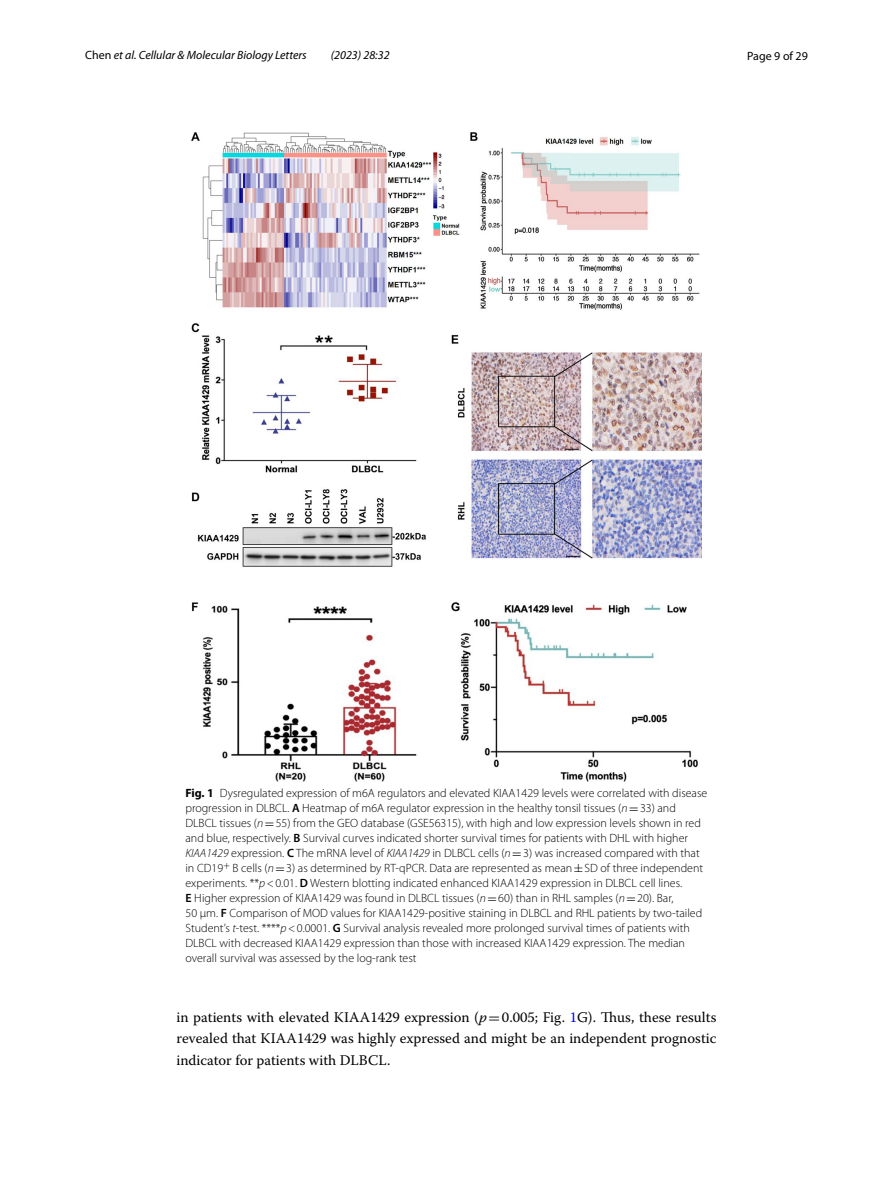
<style>
.page{position:relative;width:893px;height:1187px;background:#fff}
.page>*{position:absolute;margin:0;border:0;box-sizing:border-box;transform-origin:0 0}
.t1{font:14.7px/21.3px "Warnock Pro";color:#000;text-align:justify}
.t2{font:300 12px/15px "Myriad Pro";color:#000}
.t3{font:italic 12px "Myriad Pro";color:#000}
.t4{font:12px "Myriad Pro";color:#000}
.s1{font-style:normal}
.s2{font-weight:700}
.s3{font-weight:600}
.s4{font-style:italic}
.s5{font-family:"MTSY";font-weight:400}
.s6{font-family:"MTSY"}
.s7{color:#00f}
</style>
<div class="page">
<img style="left:191px;top:133px;width:511px;height:649px">
<p class="t3" style="left:85px;top:48px;width:223px"><span class="s1">Chen</span> et al. Cellular &amp; Molecular Biology Letters</p>
<p class="t3" style="left:331px;top:48px;width:60px">(2023) 28:32</p>
<p class="t4" style="left:747px;top:48px;width:62px">Page 9 of 29</p>
<p class="t2" style="left:185px;top:786px;width:523px"><span class="s2">Fig. 1</span> Dysregulated expression of m6A regulators and elevated KIAA1429 levels were correlated with disease progression in DLBCL. <span class="s3">A</span> Heatmap of m6A regulator expression in the healthy tonsil tissues (<span class="s4">n</span><span class="s5">=</span>33) and DLBCL tissues (<span class="s4">n</span><span class="s5">=</span>55) from the GEO database (GSE56315), with high and low expression levels shown in red and blue, respectively. <span class="s3">B</span> Survival curves indicated shorter survival times for patients with DHL with higher <span class="s4">KIAA1429</span> expression. <span class="s3">C</span> The mRNA level of <span class="s4">KIAA1429</span> in DLBCL cells (<span class="s4">n</span><span class="s5">=</span>3) was increased compared with that in CD19<sup>+</sup> B cells (<span class="s4">n</span><span class="s5">=</span>3) as determined by RT-qPCR. Data are represented as mean<span class="s5">±</span>SD of three independent experiments. **<span class="s4">p</span>&lt;0.01. <span class="s3">D</span> Western blotting indicated enhanced KIAA1429 expression in DLBCL cell lines.<br><span class="s3">E</span> Higher expression of KIAA1429 was found in DLBCL tissues (<span class="s4">n</span><span class="s5">=</span>60) than in RHL samples (<span class="s4">n</span><span class="s5">=</span>20). Bar,<br>50 μm. <span class="s3">F</span> Comparison of MOD values for KIAA1429-positive staining in DLBCL and RHL patients by two-tailed Student’s <span class="s4">t</span>-test. ****<span class="s4">p</span>&lt;0.0001. <span class="s3">G</span> Survival analysis revealed more prolonged survival times of patients with DLBCL with decreased KIAA1429 expression than those with increased KIAA1429 expression. The median overall survival was assessed by the log-rank test</p>
<p class="t1" style="left:176px;top:1006px;width:542px">in patients with elevated KIAA1429 expression (<span class="s4">p</span><span class="s6">=</span>0.005; Fig. <span class="s7">1</span>G). Thus, these results revealed that KIAA1429 was highly expressed and might be an independent prognostic indicator for patients with DLBCL.</p>
</div>
